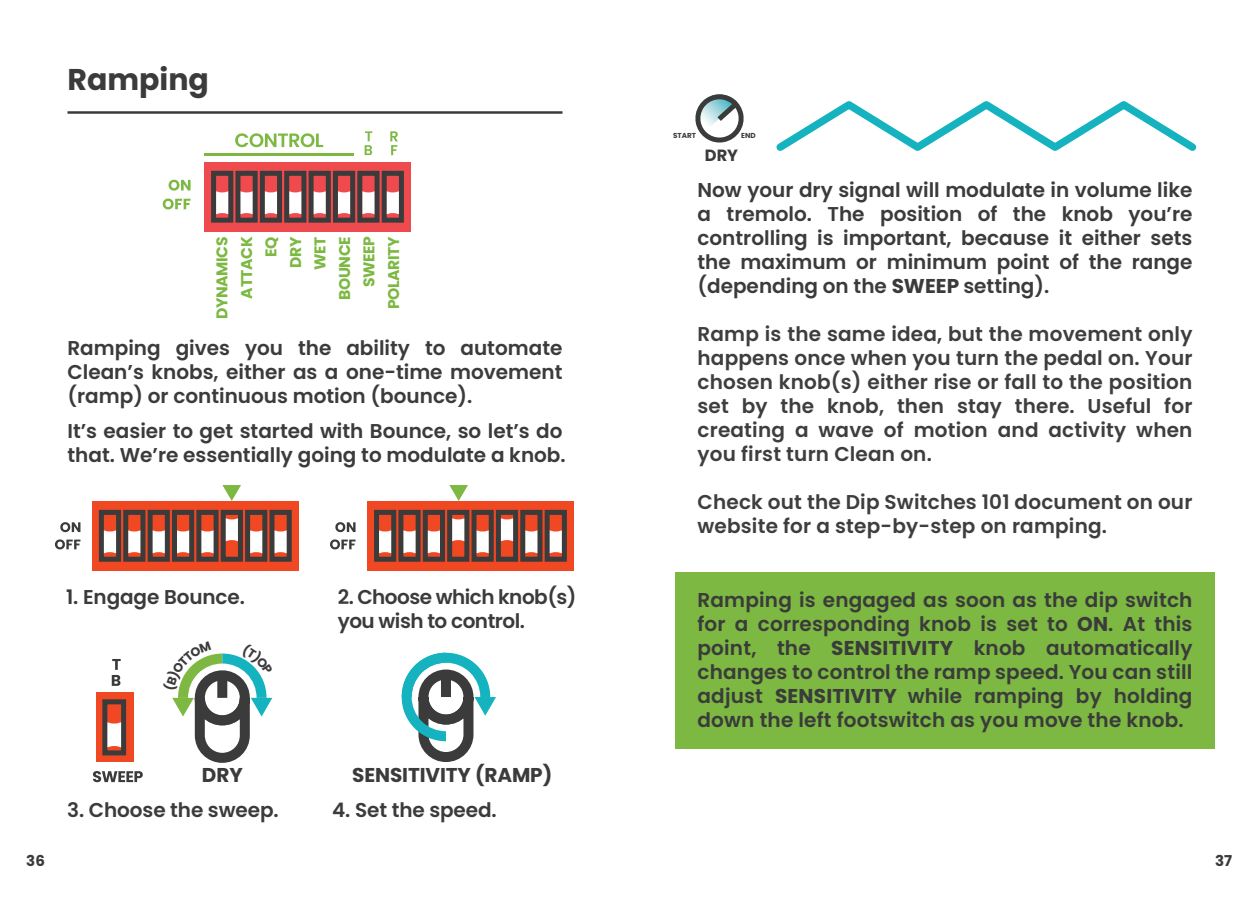
<style>
.page{position:relative;width:1260px;height:900px;background:#fff}
.page>*{position:absolute;margin:0;border:0;box-sizing:border-box;transform-origin:0 0}
.t1{font:700 30px "Poppins";color:#3a3b3a}
.t2{font:600 20px/24px "Poppins";color:#3a3b3a;text-align:justify}
.t3{font:600 20px/24px "Poppins";letter-spacing:.01em;color:#3e3e3f;text-align:justify}
.t4{font:600 20px/24px "Poppins";letter-spacing:-.025em;color:#3a3b3a}
.t5{font:700 20px "Poppins";letter-spacing:-.005em;color:#3a3b3a}
.t6{font:700 16.25px "Poppins";color:#3a3b3a}
.t7{font:700 15.5px/24.5px "Poppins";letter-spacing:-.025em;color:#7cb842;text-align:right}
.t8{font:700 15px "Poppins";color:#3a3b3a}
.t9{font:700 7.25px "Poppins";color:#3a3b3a}
.s1{font-weight:700}
</style>
<div class="page">
<div style="left:675px;top:572px;width:540px;height:176px;background:#7cb842"></div>
<hr style="left:68px;top:111px;width:494px;height:3px;background:#3a3b3a">
<svg style="left:169px;top:180px;width:22px;height:11px"></svg>
<svg style="left:163px;top:199px;width:28px;height:10px"></svg>
<div style="left:204px;top:162px;width:207px;height:70px;background:#ef4b4f"></div>
<svg style="left:315px;top:191px;width:10px;height:23px"></svg>
<svg style="left:339px;top:191px;width:10px;height:23px"></svg>
<svg style="left:363px;top:191px;width:11px;height:23px"></svg>
<svg style="left:266px;top:191px;width:10px;height:23px"></svg>
<svg style="left:217px;top:191px;width:10px;height:23px"></svg>
<svg style="left:241px;top:191px;width:11px;height:23px"></svg>
<div style="left:309px;top:171px;width:22px;height:52px;border:5px solid #3a3b3a"></div>
<div style="left:333px;top:171px;width:22px;height:52px;border:5px solid #3a3b3a"></div>
<svg style="left:290px;top:191px;width:10px;height:23px"></svg>
<div style="left:284px;top:171px;width:22px;height:52px;border:5px solid #3a3b3a"></div>
<div style="left:357px;top:171px;width:23px;height:52px;border:5px solid #3a3b3a"></div>
<svg style="left:388px;top:191px;width:10px;height:23px"></svg>
<div style="left:382px;top:171px;width:22px;height:52px;border:5px solid #3a3b3a"></div>
<div style="left:260px;top:171px;width:22px;height:52px;border:5px solid #3a3b3a"></div>
<div style="left:211px;top:171px;width:22px;height:52px;border:5px solid #3a3b3a"></div>
<div style="left:235px;top:171px;width:23px;height:52px;border:5px solid #3a3b3a"></div>
<svg style="left:235px;top:133px;width:88px;height:14px"></svg>
<svg style="left:365px;top:131px;width:7px;height:24px"></svg>
<svg style="left:390px;top:131px;width:8px;height:24px"></svg>
<hr style="left:204px;top:153px;width:150px;height:2px;background:#7cb842">
<svg style="left:402px;top:652px;width:94px;height:110px"></svg>
<div style="left:97px;top:692px;width:37px;height:70px;background:#f04823"></div>
<svg style="left:108px;top:722px;width:12px;height:26px"></svg>
<div style="left:102px;top:699px;width:24px;height:56px;border:5px solid #3a3b3a"></div>
<svg style="left:112px;top:659px;width:9px;height:27px"></svg>
<svg style="left:93px;top:771px;width:50px;height:11px"></svg>
<div style="left:92px;top:501px;width:207px;height:70px;background:#f04823"></div>
<svg style="left:251px;top:530px;width:10px;height:23px"></svg>
<svg style="left:275px;top:530px;width:11px;height:23px"></svg>
<svg style="left:105px;top:530px;width:10px;height:23px"></svg>
<svg style="left:202px;top:530px;width:11px;height:23px"></svg>
<svg style="left:154px;top:530px;width:10px;height:23px"></svg>
<svg style="left:178px;top:530px;width:10px;height:23px"></svg>
<div style="left:245px;top:510px;width:22px;height:52px;border:5px solid #3a3b3a"></div>
<div style="left:269px;top:510px;width:23px;height:52px;border:5px solid #3a3b3a"></div>
<svg style="left:227px;top:518px;width:10px;height:23px"></svg>
<div style="left:221px;top:510px;width:22px;height:52px;border:5px solid #3a3b3a"></div>
<div style="left:99px;top:510px;width:22px;height:52px;border:5px solid #3a3b3a"></div>
<svg style="left:129px;top:530px;width:10px;height:23px"></svg>
<div style="left:123px;top:510px;width:22px;height:52px;border:5px solid #3a3b3a"></div>
<div style="left:196px;top:510px;width:23px;height:52px;border:5px solid #3a3b3a"></div>
<div style="left:148px;top:510px;width:22px;height:52px;border:5px solid #3a3b3a"></div>
<div style="left:172px;top:510px;width:22px;height:52px;border:5px solid #3a3b3a"></div>
<svg style="left:60px;top:522px;width:20px;height:10px"></svg>
<svg style="left:55px;top:539px;width:25px;height:10px"></svg>
<svg style="left:222px;top:485px;width:19px;height:16px"></svg>
<div style="left:367px;top:501px;width:207px;height:70px;background:#f04823"></div>
<svg style="left:526px;top:530px;width:10px;height:23px"></svg>
<svg style="left:551px;top:530px;width:10px;height:23px"></svg>
<svg style="left:380px;top:530px;width:10px;height:23px"></svg>
<svg style="left:478px;top:530px;width:10px;height:23px"></svg>
<svg style="left:429px;top:530px;width:10px;height:23px"></svg>
<svg style="left:453px;top:518px;width:10px;height:23px"></svg>
<div style="left:520px;top:510px;width:22px;height:52px;border:5px solid #3a3b3a"></div>
<div style="left:545px;top:510px;width:22px;height:52px;border:5px solid #3a3b3a"></div>
<svg style="left:502px;top:518px;width:10px;height:23px"></svg>
<div style="left:496px;top:510px;width:22px;height:52px;border:5px solid #3a3b3a"></div>
<div style="left:374px;top:510px;width:22px;height:52px;border:5px solid #3a3b3a"></div>
<svg style="left:404px;top:530px;width:11px;height:23px"></svg>
<div style="left:398px;top:510px;width:23px;height:52px;border:5px solid #3a3b3a"></div>
<div style="left:472px;top:510px;width:22px;height:52px;border:5px solid #3a3b3a"></div>
<div style="left:423px;top:510px;width:22px;height:52px;border:5px solid #3a3b3a"></div>
<div style="left:447px;top:510px;width:22px;height:52px;border:5px solid #3a3b3a"></div>
<svg style="left:335px;top:522px;width:21px;height:10px"></svg>
<svg style="left:330px;top:539px;width:26px;height:10px"></svg>
<svg style="left:449px;top:485px;width:19px;height:16px"></svg>
<svg style="left:776px;top:101px;width:421px;height:50px"></svg>
<svg style="left:695px;top:94px;width:49px;height:49px"></svg>
<svg style="left:172px;top:653px;width:101px;height:110px"></svg>
<h1 class="t1" style="left:68px;top:62px;width:143px">Ramping</h1>
<p class="t7" style="left:210px;top:319px;width:84px;rotate:-90deg">DYNAMICS<br>ATTACK<br>EQ<br>DRY<br>WET<br>BOUNCE<br>SWEEP<br>POLARITY</p>
<p class="t2" style="left:68px;top:336px;width:497px">Ramping gives you the ability to automate Clean’s knobs, either as a one-time movement (ramp) or continuous motion (bounce).</p>
<p class="t2" style="left:68px;top:419px;width:500px">It’s easier to get started with Bounce, so let’s do that. We’re essentially going to modulate a knob.</p>
<p class="t2" style="left:66px;top:585px;width:180px">1. Engage Bounce.</p>
<p class="t4" style="left:338px;top:585px;width:240px">2. Choose which knob(s) you wish to control.</p>
<p class="t5" style="left:202px;top:763px;width:42px">DRY</p>
<p class="t5" style="left:352px;top:763px;width:202px">SENSITIVITY (RAMP)</p>
<p class="t2" style="left:67px;top:798px;width:213px">3. Choose the sweep.</p>
<p class="t2" style="left:332px;top:798px;width:166px">4. Set the speed.</p>
<p class="t9" style="left:673px;top:131px;width:24px">START</p>
<p class="t9" style="left:741px;top:131px;width:16px">END</p>
<p class="t6" style="left:705px;top:146px;width:35px">DRY</p>
<p class="t2" style="left:698px;top:178px;width:497px">Now your dry signal will modulate in volume like a tremolo. The position of the knob you’re controlling is important, because it either sets the maximum or minimum point of the range (depending on the <span class="s1">SWEEP</span> setting).</p>
<p class="t3" style="left:698px;top:322px;width:497px">Ramp is the same idea, but the movement only happens once when you turn the pedal on. Your chosen knob(s) either rise or fall to the position set by the knob, then stay there. Useful for creating a wave of motion and activity when you first turn Clean on.</p>
<p class="t3" style="left:698px;top:490px;width:496px">Check out the Dip Switches 101 document on our website for a step-by-step on ramping.</p>
<p class="t2" style="left:698px;top:589px;width:497px">Ramping is engaged as soon as the dip switch for a corresponding knob is set to <span class="s1">ON</span>. At this point, the <span class="s1">SENSITIVITY</span> knob automatically changes to control the ramp speed. You can still adjust <span class="s1">SENSITIVITY</span> while ramping by holding down the left footswitch as you move the knob.</p>
<p class="t8" style="left:26px;top:852px;width:20px">36</p>
<p class="t8" style="left:1215px;top:852px;width:19px">37</p>
</div>
